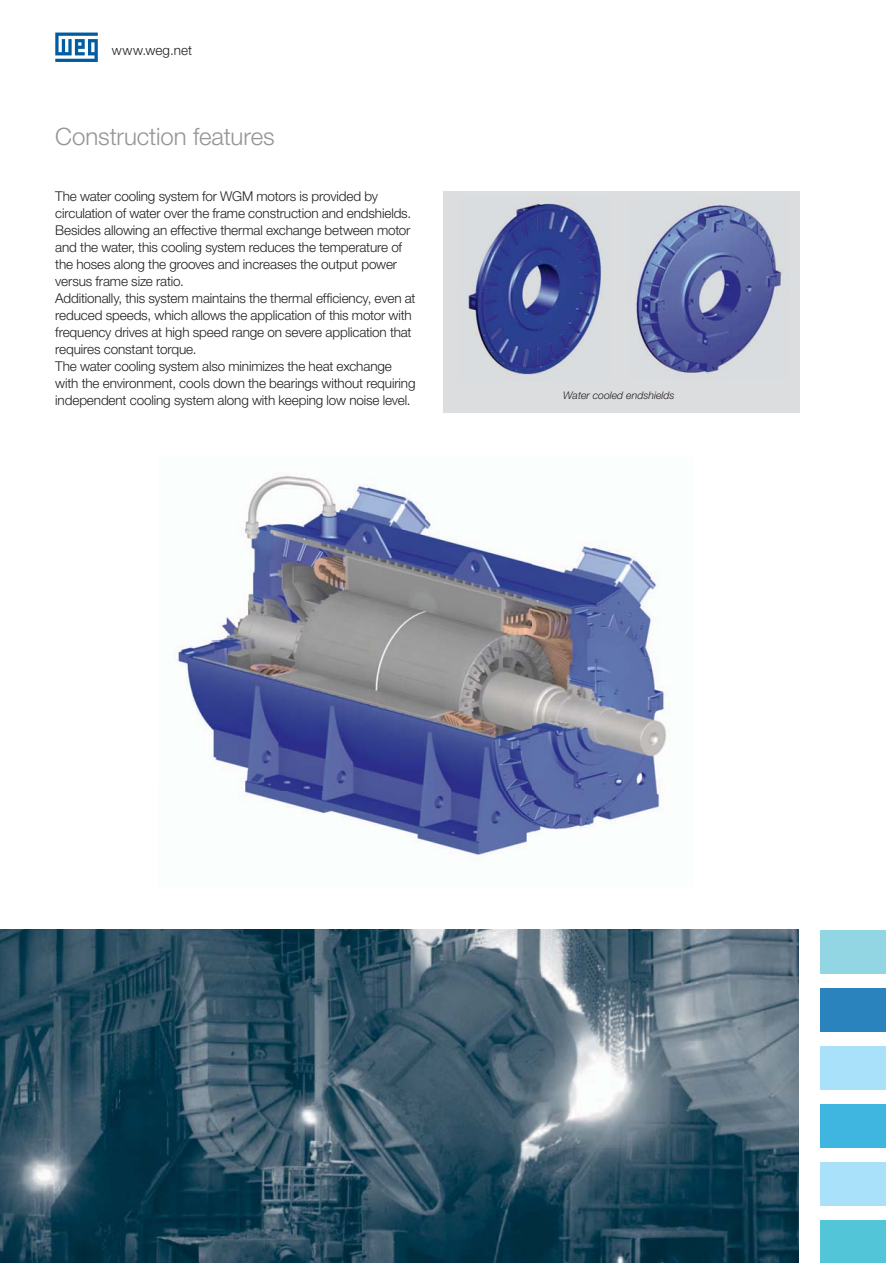
<style>
.page{position:relative;width:893px;height:1263px;background:#fff}
.page>*{position:absolute;margin:0;border:0;box-sizing:border-box;transform-origin:0 0}
.t1{font:300 24px "Helvetica Neue LT Pro";letter-spacing:-.005em;color:#939598}
.t2{font:300 13.5px/17px "Helvetica Neue LT Pro";letter-spacing:-.01em;color:#231f20}
.t3{font:300 13.5px "Helvetica Neue LT Pro";letter-spacing:.015em;color:#231f20}
.t4{font:italic 300 10.5px "Helvetica Neue LT Pro";color:#231f20}
</style>
<div class="page">
<svg style="left:55px;top:33px;width:43px;height:29px"></svg>
<div style="left:442px;top:192px;width:357px;height:221px;background:#dcddde"></div>
<img style="left:636px;top:204px;width:146px;height:170px">
<img style="left:468px;top:203px;width:134px;height:172px">
<div style="left:820px;top:930px;width:65px;height:43px;background:#92d6e3"></div>
<div style="left:820px;top:988px;width:65px;height:43px;background:#2a83bd"></div>
<div style="left:820px;top:1046px;width:65px;height:44px;background:#aae1fa"></div>
<div style="left:820px;top:1104px;width:65px;height:44px;background:#3fb6df"></div>
<div style="left:820px;top:1162px;width:65px;height:44px;background:#aae1fa"></div>
<div style="left:820px;top:1220px;width:65px;height:43px;background:#52c6d8"></div>
<img style="left:0;top:930px;width:798px;height:333px">
<img style="left:174px;top:476px;width:497px;height:384px">
<p class="t3" style="left:112px;top:46px;width:82px">www.weg.net</p>
<h1 class="t1" style="left:55px;top:128px;width:221px">Construction features</h1>
<p class="t2" style="left:55px;top:189px;width:362px">The water cooling system for WGM motors is provided by circulation of water over the frame construction and endshields.<br>Besides allowing an effective thermal exchange between motor and the water, this cooling system reduces the temperature of the hoses along the grooves and increases the output power versus frame size ratio.<br>Additionally, this system maintains the thermal efficiency, even at reduced speeds, which allows the application of this motor with frequency drives at high speed range on severe application that requires constant torque.<br>The water cooling system also minimizes the heat exchange with the environment, cools down the bearings without requiring independent cooling system along with keeping low noise level.</p>
<p class="t4" style="left:563px;top:391px;width:113px">Water cooled endshields</p>
</div>
